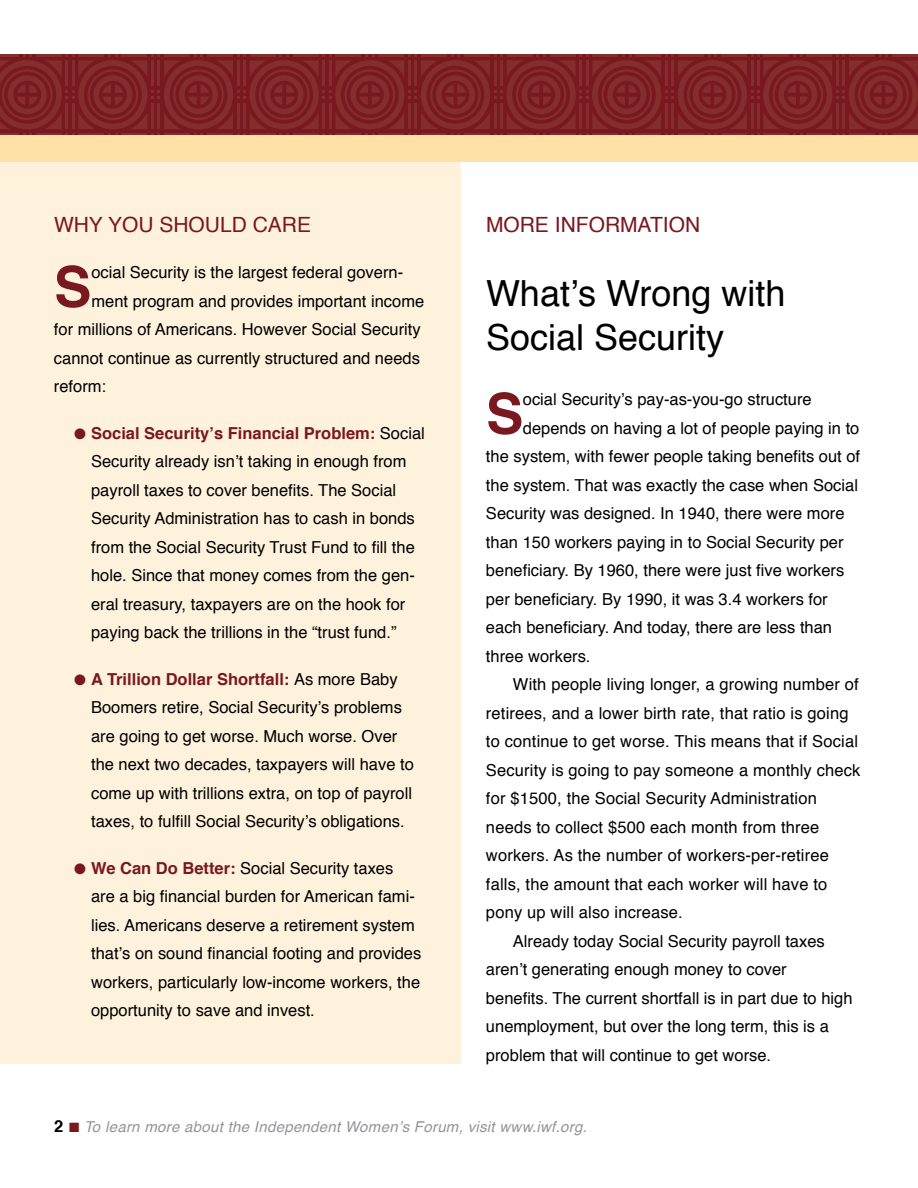
<style>
.page{position:relative;width:918px;height:1188px;background:#fff}
.page>*{position:absolute;margin:0;border:0;box-sizing:border-box;transform-origin:0 0}
.t1{font:700 56.1px "Helvetica";color:#7a1820}
.t2{font:36px/43.2px "Helvetica";color:#000}
.t3{font:21px "Helvetica";color:#7a1820}
.t4{font:16.5px/28.5px "Helvetica";color:#000}
.t5{font:italic 15px "Helvetica";letter-spacing:.02em;color:#939598}
.s1{color:#7a1820}
.s2{font-weight:700;color:#7a1820}
.s3{font-weight:700;font-style:normal;font-size:16.5px;color:#000}
</style>
<div class="page">
<div style="left:0;top:162px;width:460px;height:902px;background:#fef2dc"></div>
<svg style="left:0;top:54px;width:918px;height:81px;background:#7e2226"></svg>
<div style="left:0;top:135px;width:918px;height:27px;background:#fde1a6"></div>
<p class="t3" style="left:54px;top:208px;width:259px">why you should care</p>
<h1 class="t1" style="left:54px;top:242px;width:39px">S</h1>
<p class="t4" style="left:91px;top:259px;width:313px">ocial Security is the largest federal govern-</p>
<p class="t4" style="left:91px;top:287px;width:334px">ment program and provides important income</p>
<p class="t4" style="left:54px;top:316px;width:368px">for millions of Americans. However Social Security</p>
<p class="t4" style="left:54px;top:344px;width:367px">cannot continue as currently structured and needs</p>
<p class="t4" style="left:54px;top:373px;width:54px">reform:</p>
<p class="t4" style="left:91px;top:419px;width:335px;text-indent:-17px"><span class="s1">●</span> <span class="s2">Social Security’s Financial Problem:</span> Social Security already isn’t taking in enough from payroll taxes to cover benefits. The Social Security Administration has to cash in bonds from the Social Security Trust Fund to fill the hole. Since that money comes from the gen&shy;eral treasury, taxpayers are on the hook for paying back the trillions in the “trust fund.”</p>
<p class="t4" style="left:91px;top:665px;width:324px;text-indent:-17px"><span class="s1">●</span> <span class="s2">A Trillion Dollar Shortfall:</span> As more Baby Boomers retire, Social Security’s problems are going to get worse. Much worse. Over the next two decades, taxpayers will have to come up with trillions extra, on top of payroll taxes, to fulfill Social Security’s obligations.</p>
<p class="t4" style="left:91px;top:854px;width:332px;text-indent:-17px"><span class="s1">●</span> <span class="s2">We Can Do Better:</span> Social Security taxes are a big financial burden for American fami&shy;lies. Americans deserve a retirement system that’s on sound financial footing and provides workers, particularly low-income workers, the opportunity to save and invest.</p>
<p class="t3" style="left:486px;top:208px;width:216px">more i nformation</p>
<h2 class="t2" style="left:486px;top:273px;width:301px">What’s Wrong with<br>Social Security</h2>
<h1 class="t1" style="left:486px;top:369px;width:39px">S</h1>
<p class="t4" style="left:523px;top:386px;width:290px">ocial Security’s pay-as-you-go structure</p>
<p class="t4" style="left:523px;top:414px;width:338px">depends on having a lot of people paying in to</p>
<p class="t4" style="left:486px;top:443px;width:376px">the system, with fewer people taking benefits out of</p>
<p class="t4" style="left:486px;top:471px;width:374px">the system. That was exactly the case when Social</p>
<p class="t4" style="left:486px;top:500px;width:360px">Security was designed. In 1940, there were more</p>
<p class="t4" style="left:486px;top:528px;width:359px">than 150 workers paying in to Social Security per</p>
<p class="t4" style="left:486px;top:557px;width:360px">beneficiary. By 1960, there were just five workers</p>
<p class="t4" style="left:486px;top:585px;width:343px">per beneficiary. By 1990, it was 3.4 workers for</p>
<p class="t4" style="left:486px;top:614px;width:348px">each beneficiary. And today, there are less than</p>
<p class="t4" style="left:486px;top:642px;width:106px">three workers.</p>
<p class="t4" style="left:513px;top:671px;width:347px">With people living longer, a growing number of</p>
<p class="t4" style="left:486px;top:699px;width:364px">retirees, and a lower birth rate, that ratio is going</p>
<p class="t4" style="left:486px;top:728px;width:374px">to continue to get worse. This means that if Social</p>
<p class="t4" style="left:486px;top:756px;width:376px">Security is going to pay someone a monthly check</p>
<p class="t4" style="left:486px;top:785px;width:333px">for $1500, the Social Security Administration</p>
<p class="t4" style="left:486px;top:813px;width:335px">needs to collect $500 each month from three</p>
<p class="t4" style="left:486px;top:842px;width:344px">workers. As the number of workers-per-retiree</p>
<p class="t4" style="left:486px;top:870px;width:343px">falls, the amount that each worker will have to</p>
<p class="t4" style="left:486px;top:899px;width:198px">pony up will also increase.</p>
<p class="t4" style="left:513px;top:927px;width:313px">Already today Social Security payroll taxes</p>
<p class="t4" style="left:486px;top:956px;width:302px">aren’t generating enough money to cover</p>
<p class="t4" style="left:486px;top:984px;width:368px">benefits. The current shortfall is in part due to high</p>
<p class="t4" style="left:486px;top:1013px;width:344px">unemployment, but over the long term, this is a</p>
<p class="t4" style="left:486px;top:1041px;width:287px">problem that will continue to get worse.</p>
<p class="t5" style="left:54px;top:1115px;width:535px"><span class="s3">2</span> <span class="s1">■</span> To learn more about the Independent Women’s Forum, visit www.iwf.org.</p>
</div>
